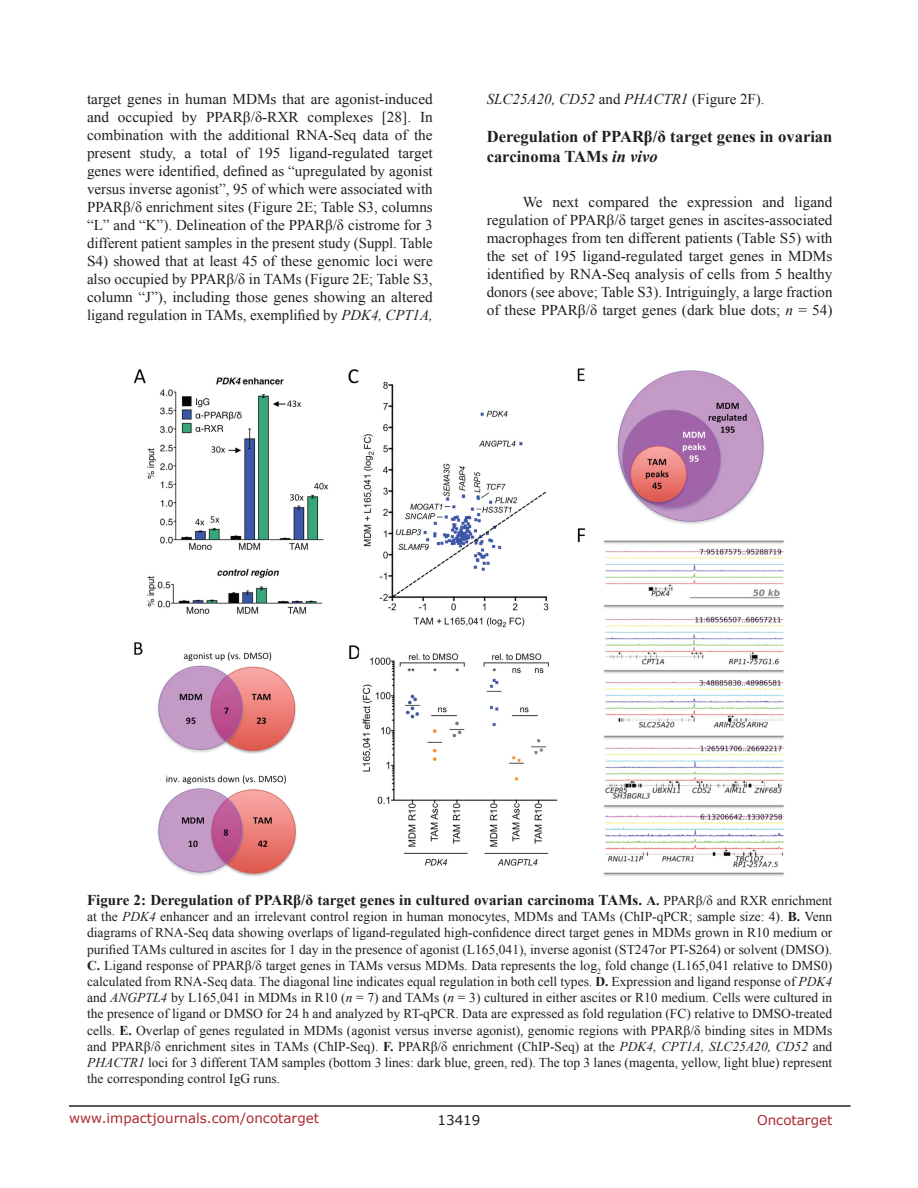
<style>
.page{position:relative;width:918px;height:1188px;background:#fff}
.page>*{position:absolute;margin:0;border:0;box-sizing:border-box;transform-origin:0 0}
.t1{font:700 16.5px/19.8px "Times New Roman";color:#201d20}
.t2{font:15px/18px "Times New Roman";color:#201d20;text-align:justify}
.t3{font:700 15px "Times New Roman";color:#201d20}
.t4{font:italic 15px "Times New Roman";color:#201d20}
.t5{font:13.5px/16.2px "Times New Roman";color:#201d20;text-align:justify}
.t6{font:13.5px "Verdana";color:#ac2830}
.t7{font:13.5px "Verdana";color:#201d20}
.s1{font-style:italic}
.s2{font-style:normal}
.s3{font-size:13.5px}
.s4{font-weight:400;font-size:13.5px}
.s5{font-weight:700}
</style>
<div class="page">
<hr style="left:69px;top:1105px;width:781px;height:2px;background:#231f20">
<img style="left:133px;top:368px;width:651px;height:509px">
<p class="t2" style="left:87px;top:90px;width:347px">target genes in human MDMs that are agonist-induced and occupied by PPARβ/δ-RXR complexes [28]. In combination with the additional RNA-Seq data of the present study, a total of 195 ligand-regulated target genes were identified, defined as “upregulated by agonist versus inverse agonist”, 95 of which were associated with PPARβ/δ enrichment sites (Figure 2E; Table S3, columns “L” and “K”). Delineation of the PPARβ/δ cistrome for 3 different patient samples in the present study (Suppl. Table S4) showed that at least 45 of these genomic loci were also occupied by PPARβ/δ in TAMs (Figure 2E; Table S3, column “J”), including those genes showing an altered ligand regulation in TAMs, exemplified by <span class="s1">PDK4, CPT1A,</span></p>
<p class="t4" style="left:487px;top:89px;width:279px">SLC25A20, CD52 <span class="s2">and</span> PHACTR1 <span class="s2">(Figure 2F).</span></p>
<p class="t1" style="left:487px;top:126px;width:347px">Deregulation of PPARβ/δ target genes in ovarian carcinoma TAMs <span class="s1">in vivo</span></p>
<p class="t2" style="left:487px;top:192px;width:347px;text-indent:36px">We next compared the expression and ligand regulation of PPARβ/δ target genes in ascites-associated macrophages from ten different patients (Table S5) with the set of 195 ligand-regulated target genes in MDMs identified by RNA-Seq analysis of cells from 5 healthy donors (see above; Table S3). Intriguingly, a large fraction of these PPARβ/δ target genes (dark blue dots; <span class="s1">n</span> = 54)</p>
<p class="t3" style="left:87px;top:890px;width:747px">Figure 2: Deregulation of PPARβ/δ target genes in cultured ovarian carcinoma TAMs. <span class="s3">A.</span> <span class="s4">PPARβ/δ and RXR enrichment</span></p>
<p class="t5" style="left:87px;top:908px;width:747px">at the <span class="s1">PDK4</span> enhancer and an irrelevant control region in human monocytes, MDMs and TAMs (ChIP-qPCR; sample size: 4). <span class="s5">B.</span> Venn diagrams of RNA-Seq data showing overlaps of ligand-regulated high-confidence direct target genes in MDMs grown in R10 medium or purified TAMs cultured in ascites for 1 day in the presence of agonist (L165,041), inverse agonist (ST247or PT-S264) or solvent (DMSO).<br><span class="s5">C.</span> Ligand response of PPARβ/δ target genes in TAMs versus MDMs. Data represents the log<sub>2</sub> fold change (L165,041 relative to DMS0) calculated from RNA-Seq data. The diagonal line indicates equal regulation in both cell types. <span class="s5">D.</span> Expression and ligand response of <span class="s1">PDK4 </span>and <span class="s1">ANGPTL4</span> by L165,041 in MDMs in R10 (<span class="s1">n</span> = 7) and TAMs (<span class="s1">n</span> = 3) cultured in either ascites or R10 medium. Cells were cultured in the presence of ligand or DMSO for 24 h and analyzed by RT-qPCR. Data are expressed as fold regulation (FC) relative to DMSO-treated cells. <span class="s5">E.</span> Overlap of genes regulated in MDMs (agonist versus inverse agonist), genomic regions with PPARβ/δ binding sites in MDMs and PPARβ/δ enrichment sites in TAMs (ChIP-Seq). <span class="s5">F.</span> PPARβ/δ enrichment (ChIP-Seq) at the <span class="s1">PDK4, CPT1A, SLC25A20, CD52</span> and <span class="s1">PHACTR1</span> loci for 3 different TAM samples (bottom 3 lines: dark blue, green, red). The top 3 lanes (magenta, yellow, light blue) represent the corresponding control IgG runs.</p>
<p class="t6" style="left:69px;top:1109px;width:252px">www.impactjournals.com/oncotarget</p>
<p class="t7" style="left:438px;top:1111px;width:44px">13419</p>
<p class="t6" style="left:757px;top:1111px;width:77px">Oncotarget</p>
</div>
